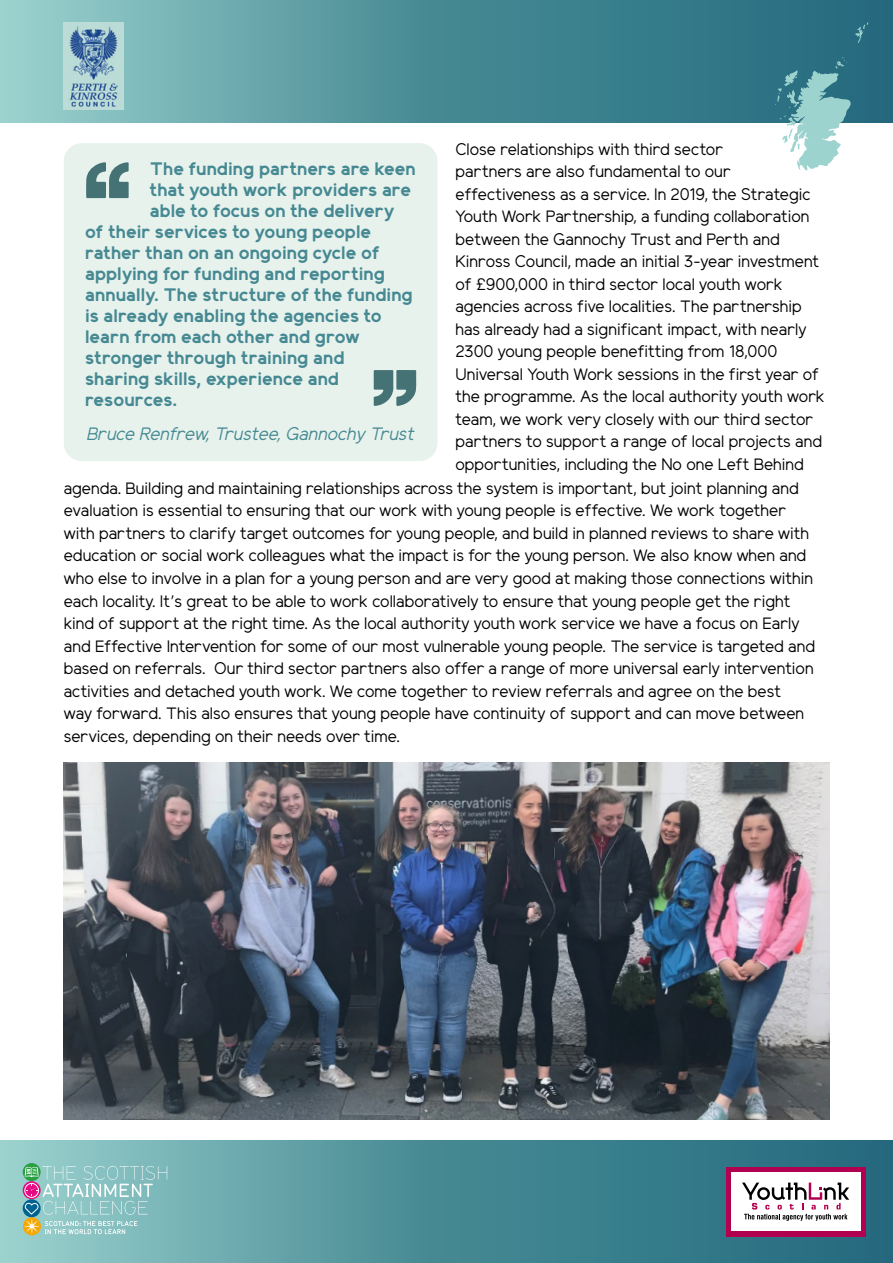
<style>
.page{position:relative;width:893px;height:1263px;background:#fff}
.page>*{position:absolute;margin:0;border:0;box-sizing:border-box;transform-origin:0 0}
.t1{font:700 18px "Elliot Sans";color:#468992}
.t2{font:italic 18px "Elliot Sans";color:#468992}
.t3{font:16.5px/22.5px "Elliot Sans";color:#000}
.s1{font-family:"VAG Rounded Std";font-weight:100}
</style>
<div class="page">
<svg style="left:0;top:1140px;width:893px;height:123px;background:#50919b"></svg>
<svg style="left:0;top:0;width:893px;height:123px;background:#53949d"></svg>
<div style="left:23px;top:1163px;width:18px;height:18px;background:#299f44;border-radius:50%"></div>
<svg style="left:23px;top:1217px;width:18px;height:18px"></svg>
<svg style="left:24px;top:1166px;width:143px;height:68px;background:#96c2c1"></svg>
<div style="left:726px;top:1167px;width:139px;height:69px;background:#b1004f"></div>
<div style="left:731px;top:1173px;width:129px;height:58px;background:#fff"></div>
<svg style="left:742px;top:1182px;width:107px;height:39px"></svg>
<div style="left:64px;top:143px;width:373px;height:318px;background:#e7f2ed;border-radius:18px"></div>
<svg style="left:775px;top:22px;width:93px;height:149px"></svg>
<svg style="left:374px;top:370px;width:42px;height:36px"></svg>
<svg style="left:86px;top:162px;width:43px;height:36px"></svg>
<img style="left:64px;top:763px;width:765px;height:356px">
<img style="left:64px;top:23px;width:60px;height:86px">
<p class="t3" style="left:455px;top:140px;width:371px">Close relationships with third sector<br>partners are also fundamental to our effectiveness as a service. In 2019, the Strategic Youth Work Partnership, a funding collaboration between the Gannochy Trust and Perth and Kinross Council, made an initial 3-year investment of <span class="s1">£</span>900,000 in third sector local youth work agencies across five localities. The partnership has already had a significant impact, with nearly 2300 young people benefitting from 18,000<br>Universal Youth Work sessions in the first year of the programme. As the local authority youth work team, we work very closely with our third sector partners to support a range of local projects and opportunities, including the No one Left Behind</p>
<p class="t3" style="left:64px;top:479px;width:753px">agenda. Building and maintaining relationships across the system is important, but joint planning and evaluation is essential to ensuring that our work with young people is effective. We work together with partners to clarify target outcomes for young people, and build in planned reviews to share with education or social work colleagues what the impact is for the young person. We also know when and who else to involve in a plan for a young person and are very good at making those connections within each locality. It’s great to be able to work collaboratively to ensure that young people get the right kind of support at the right time. As the local authority youth work service we have a focus on Early and Effective Intervention for some of our most vulnerable young people. The service is targeted and based on referrals. Our third sector partners also offer a range of more universal early intervention activities and detached youth work. We come together to review referrals and agree on the best<br>way forward. This also ensures that young people have continuity of support and can move between services, depending on their needs over time.</p>
<p class="t1" style="left:150px;top:161px;width:267px">The funding partners are keen</p>
<p class="t1" style="left:150px;top:182px;width:263px">that youth work providers are</p>
<p class="t1" style="left:150px;top:203px;width:246px">able to focus on the delivery</p>
<p class="t1" style="left:85px;top:224px;width:288px">of their services to young people</p>
<p class="t1" style="left:85px;top:245px;width:296px">rather than on an ongoing cycle of</p>
<p class="t1" style="left:85px;top:266px;width:301px">applying for funding and reporting</p>
<p class="t1" style="left:85px;top:287px;width:329px">annually. The structure of the funding</p>
<p class="t1" style="left:85px;top:308px;width:298px">is already enabling the agencies to</p>
<p class="t1" style="left:85px;top:329px;width:276px">learn from each other and grow</p>
<p class="t1" style="left:85px;top:350px;width:261px">stronger through training and</p>
<p class="t1" style="left:85px;top:371px;width:256px">sharing skills, experience and</p>
<p class="t1" style="left:85px;top:392px;width:94px">resources.</p>
<p class="t2" style="left:89px;top:426px;width:329px">Bruce Renfrew, Trustee, Gannochy Trust</p>
</div>
